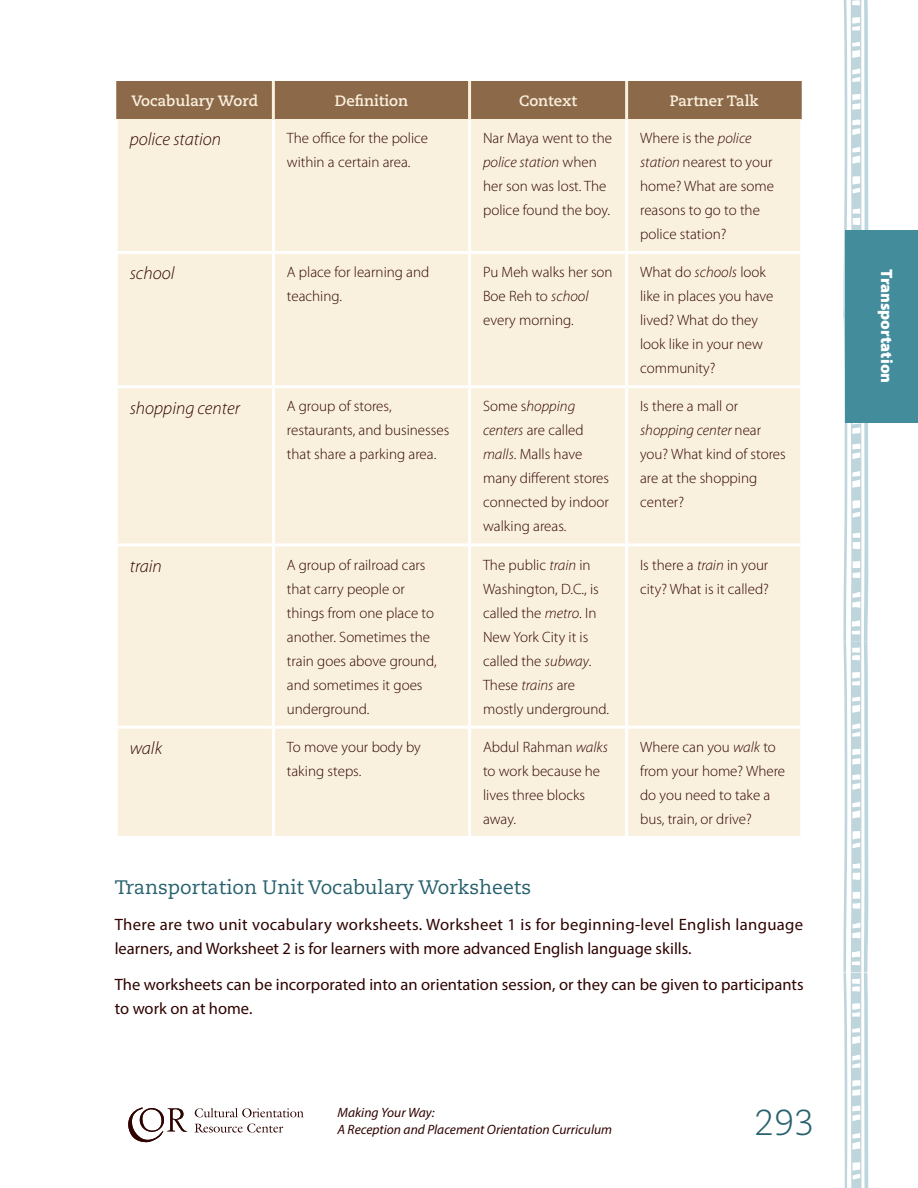
<style>
.page{position:relative;width:918px;height:1188px;background:#fff}
.page>*{position:absolute;margin:0;border:0;box-sizing:border-box;transform-origin:0 0}
.t1{font:300 36px "Caecilia LT Std";color:#27616d}
.t2{font:19.5px "Caecilia LT Std";color:#27616d}
.t3{font:italic 300 18px "Myriad Pro";color:#2f0300}
.t4{font:16.5px/24px "Myriad Pro";color:#2f0300}
.t5{font:900 16.5px "Myriad Pro";color:#fff}
.t6{font:300 15px/24px "Myriad Pro";color:#2f0300}
.t7{font:700 15px "Caecilia LT Std";color:#faf0de}
.t8{font:italic 13.5px/16.5px "Myriad Pro";color:#2f0300}
.s1{font-style:italic}
</style>
<div class="page">
<svg style="left:843px;top:0;width:26px;height:1188px"></svg>
<svg style="left:195px;top:1108px;width:109px;height:9px"></svg>
<svg style="left:194px;top:1124px;width:89px;height:9px"></svg>
<svg style="left:128px;top:1107px;width:59px;height:36px"></svg>
<div style="left:845px;top:230px;width:73px;height:192px;background:#428c9c"></div>
<div style="left:116px;top:81px;width:686px;height:38px;background:#8c6a49"></div>
<div style="left:118px;top:120px;width:682px;height:716px;background:#faf0de"></div>
<div style="left:275px;top:120px;width:525px;height:265px;background:#faf0de"></div>
<hr style="left:468px;top:120px;width:3px;height:131px;background:#fff">
<hr style="left:625px;top:120px;width:3px;height:131px;background:#fff">
<hr style="left:273px;top:251px;width:197px;height:3px;background:#fff">
<hr style="left:470px;top:251px;width:157px;height:3px;background:#fff">
<hr style="left:468px;top:254px;width:3px;height:131px;background:#fff">
<hr style="left:627px;top:251px;width:176px;height:3px;background:#fff">
<hr style="left:625px;top:254px;width:3px;height:131px;background:#fff">
<hr style="left:272px;top:120px;width:3px;height:131px;background:#fff">
<hr style="left:272px;top:254px;width:3px;height:131px;background:#fff">
<hr style="left:273px;top:385px;width:197px;height:3px;background:#fff">
<hr style="left:470px;top:385px;width:157px;height:3px;background:#fff">
<hr style="left:627px;top:385px;width:176px;height:3px;background:#fff">
<hr style="left:115px;top:119px;width:158px;height:1px;background:#faf0de">
<hr style="left:273px;top:119px;width:197px;height:1px;background:#faf0de">
<hr style="left:470px;top:119px;width:157px;height:1px;background:#faf0de">
<hr style="left:627px;top:119px;width:176px;height:1px;background:#faf0de">
<hr style="left:272px;top:81px;width:3px;height:38px;background:#faf0de">
<hr style="left:468px;top:81px;width:3px;height:38px;background:#faf0de">
<hr style="left:625px;top:81px;width:3px;height:38px;background:#faf0de">
<hr style="left:115px;top:251px;width:158px;height:3px;background:#fff">
<hr style="left:468px;top:388px;width:3px;height:155px;background:#fff">
<hr style="left:625px;top:388px;width:3px;height:155px;background:#fff">
<hr style="left:273px;top:543px;width:197px;height:3px;background:#fff">
<hr style="left:470px;top:543px;width:157px;height:3px;background:#fff">
<hr style="left:468px;top:546px;width:3px;height:180px;background:#fff">
<hr style="left:627px;top:543px;width:176px;height:3px;background:#fff">
<hr style="left:625px;top:546px;width:3px;height:180px;background:#fff">
<hr style="left:273px;top:726px;width:197px;height:3px;background:#fff">
<hr style="left:470px;top:726px;width:157px;height:3px;background:#fff">
<hr style="left:468px;top:729px;width:3px;height:107px;background:#fff">
<hr style="left:627px;top:726px;width:176px;height:3px;background:#fff">
<hr style="left:625px;top:729px;width:3px;height:107px;background:#fff">
<hr style="left:115px;top:385px;width:158px;height:3px;background:#fff">
<hr style="left:272px;top:388px;width:3px;height:155px;background:#fff">
<hr style="left:115px;top:543px;width:158px;height:3px;background:#fff">
<hr style="left:272px;top:546px;width:3px;height:180px;background:#fff">
<hr style="left:115px;top:726px;width:158px;height:3px;background:#fff">
<hr style="left:272px;top:729px;width:3px;height:107px;background:#fff">
<p class="t7" style="left:131px;top:92px;width:128px">Vocabulary Word</p>
<p class="t7" style="left:335px;top:92px;width:75px">Definition</p>
<p class="t7" style="left:519px;top:92px;width:60px">Context</p>
<p class="t7" style="left:670px;top:92px;width:90px">Partner Talk</p>
<p class="t3" style="left:130px;top:130px;width:93px">police station</p>
<p class="t6" style="left:287px;top:126px;width:143px">The office for the police within a certain area.</p>
<p class="t6" style="left:483px;top:126px;width:131px">Nar Maya went to the <span class="s1">police station</span> when her son was lost. The police found the boy.</p>
<p class="t6" style="left:640px;top:126px;width:135px">Where is the <span class="s1">police station</span> nearest to your home? What are some reasons to go to the police station?</p>
<p class="t3" style="left:130px;top:264px;width:46px">school</p>
<p class="t6" style="left:287px;top:260px;width:144px">A place for learning and teaching.</p>
<p class="t6" style="left:483px;top:260px;width:131px">Pu Meh walks her son<br>Boe Reh to <span class="s1">school </span>every morning.</p>
<p class="t6" style="left:640px;top:260px;width:135px">What do <span class="s1">schools</span> look like in places you have lived? What do they look like in your new community?</p>
<p class="t3" style="left:130px;top:398px;width:112px">shopping center</p>
<p class="t6" style="left:287px;top:395px;width:164px">A group of stores, restaurants, and businesses that share a parking area.</p>
<p class="t6" style="left:483px;top:395px;width:128px">Some s<span class="s1">hopping centers</span> are called <span class="s1">malls</span>. Malls have many different stores connected by indoor walking areas.</p>
<p class="t6" style="left:640px;top:395px;width:147px">Is there a mall or <span class="s1">shopping center</span> near you? What kind of stores are at the shopping center?</p>
<p class="t3" style="left:130px;top:556px;width:34px">train</p>
<p class="t6" style="left:287px;top:553px;width:151px">A group of railroad cars that carry people or things from one place to another. Sometimes the train goes above ground, and sometimes it goes underground.</p>
<p class="t6" style="left:483px;top:553px;width:128px">The public <span class="s1">train</span> in<br>Washington, D.C., is called the <span class="s1">metro</span>. In<br>New York City it is called the <span class="s1">subway</span>.<br>These <span class="s1">trains</span> are mostly underground.</p>
<p class="t6" style="left:640px;top:553px;width:130px">Is there a <span class="s1">train</span> in your city? What is it called?</p>
<p class="t3" style="left:130px;top:739px;width:34px">walk</p>
<p class="t6" style="left:287px;top:735px;width:135px">To move your body by taking steps.</p>
<p class="t6" style="left:483px;top:735px;width:126px">Abdul Rahman <span class="s1">walks </span>to work because he lives three blocks away.</p>
<p class="t6" style="left:640px;top:735px;width:147px">Where can you <span class="s1">walk</span> to from your home? Where do you need to take a bus, train, or drive?</p>
<h2 class="t2" style="left:115px;top:876px;width:418px">Transportation Unit Vocabulary Worksheets</h2>
<p class="t4" style="left:115px;top:912px;width:690px">There are two unit vocabulary worksheets. Worksheet 1 is for beginning-level English language learners, and Worksheet 2 is for learners with more advanced English language skills.</p>
<p class="t4" style="left:115px;top:972px;width:690px">The worksheets can be incorporated into an orientation session, or they can be given to participants to work on at home.</p>
<p class="t8" style="left:338px;top:1104px;width:276px">Making Your Way:<br>A Reception and Placement Orientation Curriculum</p>
<h1 class="t1" style="left:754px;top:1102px;width:62px">293</h1>
<p class="t5" style="left:896px;top:269px;width:116px;rotate:90deg">Transportation</p>
</div>
